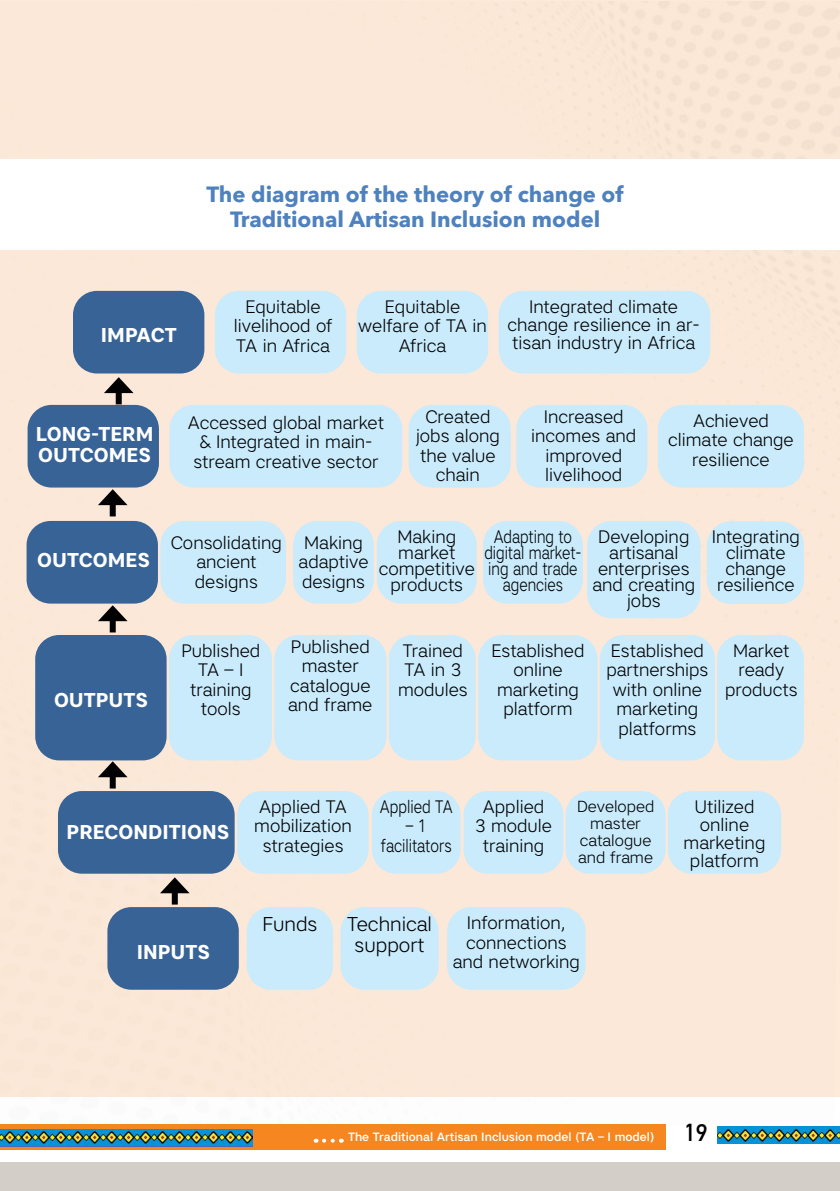
<style>
.page{position:relative;width:840px;height:1191px;background:#fff}
.page>*{position:absolute;margin:0;border:0;box-sizing:border-box;transform-origin:0 0}
.t1{font:700 24px "DIN Alternate";color:#000}
.t2{font:700 22px/25.2px "Avenir Next";color:#4e81be;text-align:center}
.t3{font:700 20px/21.6px "Artico";color:#fff}
.t4{font:300 20px/21.6px "Artico";color:#000;text-align:center}
.t5{font:300 18px/19.4px "Artico";color:#000;text-align:center}
.t6{font:300 18px/16px "Artico";color:#000;text-align:center;scale:.82 1}
.t7{font:300 18px/19.4px "Artico";color:#000;text-align:center;scale:.83 1}
.t8{font:300 16px/17.2px "Artico";color:#000;text-align:center}
.t9{font:500 12px "Artico";color:#fff}
</style>
<div class="page">
<div style="left:0;top:1124px;width:665px;height:26px;background:#f6861f"></div>
<svg style="left:324px;top:1138px;width:17px;height:4px"></svg>
<img style="left:0;top:1129px;width:252px;height:17px">
<div style="left:0;top:1162px;width:839px;height:29px;background:#d4cec9"></div>
<img style="left:717px;top:1127px;width:122px;height:17px">
<div style="left:0;top:0;width:839px;height:1096px;background:#fbe8d8"></div>
<div style="left:73px;top:291px;width:131px;height:82px;background:#376397;border-radius:24px"></div>
<div style="left:215px;top:291px;width:131px;height:82px;background:#c9ebfc;border-radius:24px"></div>
<div style="left:356px;top:291px;width:132px;height:82px;background:#c9ebfc;border-radius:24px"></div>
<div style="left:498px;top:291px;width:212px;height:82px;background:#c9ebfc;border-radius:24px"></div>
<div style="left:28px;top:405px;width:131px;height:82px;background:#376397;border-radius:24px"></div>
<div style="left:169px;top:405px;width:233px;height:82px;background:#c9ebfc;border-radius:24px"></div>
<div style="left:408px;top:405px;width:102px;height:82px;background:#c9ebfc;border-radius:24px"></div>
<div style="left:516px;top:405px;width:131px;height:82px;background:#c9ebfc;border-radius:24px"></div>
<div style="left:27px;top:521px;width:131px;height:82px;background:#376397;border-radius:24px"></div>
<div style="left:160px;top:521px;width:126px;height:82px;background:#c9ebfc;border-radius:24px"></div>
<div style="left:293px;top:521px;width:80px;height:82px;background:#c9ebfc;border-radius:24px"></div>
<div style="left:376px;top:521px;width:100px;height:82px;background:#c9ebfc;border-radius:24px"></div>
<div style="left:482px;top:521px;width:100px;height:82px;background:#c9ebfc;border-radius:24px"></div>
<div style="left:586px;top:521px;width:114px;height:97px;background:#c9ebfc;border-radius:24px"></div>
<div style="left:35px;top:635px;width:131px;height:125px;background:#376397;border-radius:24px"></div>
<div style="left:169px;top:635px;width:103px;height:125px;background:#c9ebfc;border-radius:24px"></div>
<div style="left:274px;top:635px;width:112px;height:125px;background:#c9ebfc;border-radius:24px"></div>
<div style="left:388px;top:635px;width:87px;height:125px;background:#c9ebfc;border-radius:24px"></div>
<div style="left:478px;top:635px;width:119px;height:125px;background:#c9ebfc;border-radius:24px"></div>
<div style="left:599px;top:635px;width:115px;height:125px;background:#c9ebfc;border-radius:24px"></div>
<div style="left:716px;top:635px;width:87px;height:125px;background:#c9ebfc;border-radius:24px"></div>
<div style="left:58px;top:791px;width:176px;height:82px;background:#376397;border-radius:24px"></div>
<div style="left:237px;top:791px;width:131px;height:82px;background:#c9ebfc;border-radius:24px"></div>
<div style="left:372px;top:791px;width:88px;height:82px;background:#c9ebfc;border-radius:24px"></div>
<div style="left:463px;top:791px;width:100px;height:82px;background:#c9ebfc;border-radius:24px"></div>
<div style="left:565px;top:791px;width:100px;height:82px;background:#c9ebfc;border-radius:24px"></div>
<div style="left:667px;top:791px;width:113px;height:82px;background:#c9ebfc;border-radius:24px"></div>
<div style="left:107px;top:907px;width:132px;height:82px;background:#376397;border-radius:24px"></div>
<div style="left:247px;top:907px;width:86px;height:82px;background:#c9ebfc;border-radius:24px"></div>
<div style="left:340px;top:907px;width:98px;height:82px;background:#c9ebfc;border-radius:24px"></div>
<div style="left:447px;top:907px;width:138px;height:82px;background:#c9ebfc;border-radius:24px"></div>
<div style="left:657px;top:405px;width:146px;height:82px;background:#c9ebfc;border-radius:24px"></div>
<div style="left:706px;top:521px;width:97px;height:83px;background:#c9ebfc;border-radius:24px"></div>
<div style="left:172px;top:887px;width:6px;height:17px;background:#000"></div>
<svg style="left:160px;top:877px;width:29px;height:16px"></svg>
<div style="left:110px;top:771px;width:6px;height:17px;background:#000"></div>
<svg style="left:98px;top:761px;width:29px;height:16px"></svg>
<div style="left:110px;top:615px;width:6px;height:17px;background:#000"></div>
<svg style="left:98px;top:605px;width:29px;height:16px"></svg>
<div style="left:110px;top:499px;width:6px;height:17px;background:#000"></div>
<svg style="left:98px;top:489px;width:29px;height:16px"></svg>
<div style="left:116px;top:387px;width:6px;height:17px;background:#000"></div>
<svg style="left:104px;top:377px;width:29px;height:16px"></svg>
<div style="left:0;top:159px;width:839px;height:90px;background:#fff"></div>
<p class="t3" style="left:101px;top:324px;width:77px">IMPACT</p>
<p class="t2" style="left:206px;top:181px;width:418px">The diagram of the theory of change of<br>Traditional Artisan Inclusion model</p>
<p class="t5" style="left:233px;top:296px;width:100px">Equitable livelihood of<br>TA in Africa</p>
<p class="t5" style="left:358px;top:296px;width:130px">Equitable welfare of TA in<br>Africa</p>
<p class="t5" style="left:507px;top:297px;width:193px;line-height:18px">Integrated climate change resilience in ar&shy;tisan industry in Africa</p>
<p class="t3" style="left:36px;top:422px;width:119px">LONG-TERM<br>OUTCOMES</p>
<p class="t5" style="left:188px;top:412px;width:197px">Accessed global market &amp; Integrated in main&shy;stream creative sector</p>
<p class="t5" style="left:416px;top:406px;width:85px">Created jobs along the value chain</p>
<p class="t5" style="left:531px;top:406px;width:106px">Increased incomes and improved livelihood</p>
<p class="t5" style="left:667px;top:410px;width:127px">Achieved climate change resilience</p>
<p class="t3" style="left:37px;top:548px;width:114px">OUTCOMES</p>
<p class="t3" style="left:54px;top:688px;width:95px">OUTPUTS</p>
<p class="t5" style="left:171px;top:532px;width:113px">Consolidating ancient designs</p>
<p class="t5" style="left:298px;top:532px;width:71px">Making adaptive designs</p>
<p class="t5" style="left:378px;top:528px;width:98px;line-height:16px">Making market competitive products</p>
<p class="t6" style="left:484px;top:528px;width:120px">Adapting to digital market&shy;ing and trade agencies</p>
<p class="t5" style="left:592px;top:528px;width:104px;line-height:16px">Developing artisanal enterprises and creating jobs</p>
<p class="t5" style="left:711px;top:528px;width:90px;line-height:16px">Integrating climate change resilience</p>
<p class="t5" style="left:181px;top:640px;width:80px">Published<br>TA – I training tools</p>
<p class="t5" style="left:288px;top:636px;width:85px">Published master catalogue and frame</p>
<p class="t5" style="left:398px;top:640px;width:71px">Trained<br>TA in 3 modules</p>
<p class="t5" style="left:491px;top:640px;width:94px">Established online marketing platform</p>
<p class="t5" style="left:606px;top:640px;width:103px">Established partnerships with online marketing platforms</p>
<p class="t5" style="left:724px;top:640px;width:74px">Market ready products</p>
<p class="t3" style="left:67px;top:820px;width:164px">PRECONDITIONS</p>
<p class="t3" style="left:137px;top:940px;width:75px">INPUTS</p>
<p class="t5" style="left:254px;top:796px;width:99px">Applied TA mobilization strategies</p>
<p class="t7" style="left:379px;top:796px;width:89px">Applied TA</p>
<p class="t7" style="left:380px;top:816px;width:87px">– 1 facilitators</p>
<p class="t5" style="left:475px;top:796px;width:78px">Applied<br>3 module training</p>
<p class="t8" style="left:576px;top:797px;width:79px">Developed master catalogue and frame</p>
<p class="t5" style="left:683px;top:797px;width:83px;line-height:18px">Utilized online marketing platform</p>
<p class="t4" style="left:262px;top:912px;width:56px">Funds</p>
<p class="t4" style="left:347px;top:912px;width:86px">Technical support</p>
<p class="t5" style="left:452px;top:912px;width:129px">Information, connections and networking</p>
<p class="t9" style="left:348px;top:1129px;width:308px">The Traditional Artisan Inclusion model (TA – I model)</p>
<h1 class="t1" style="left:684px;top:1114px;width:25px">19</h1>
</div>
